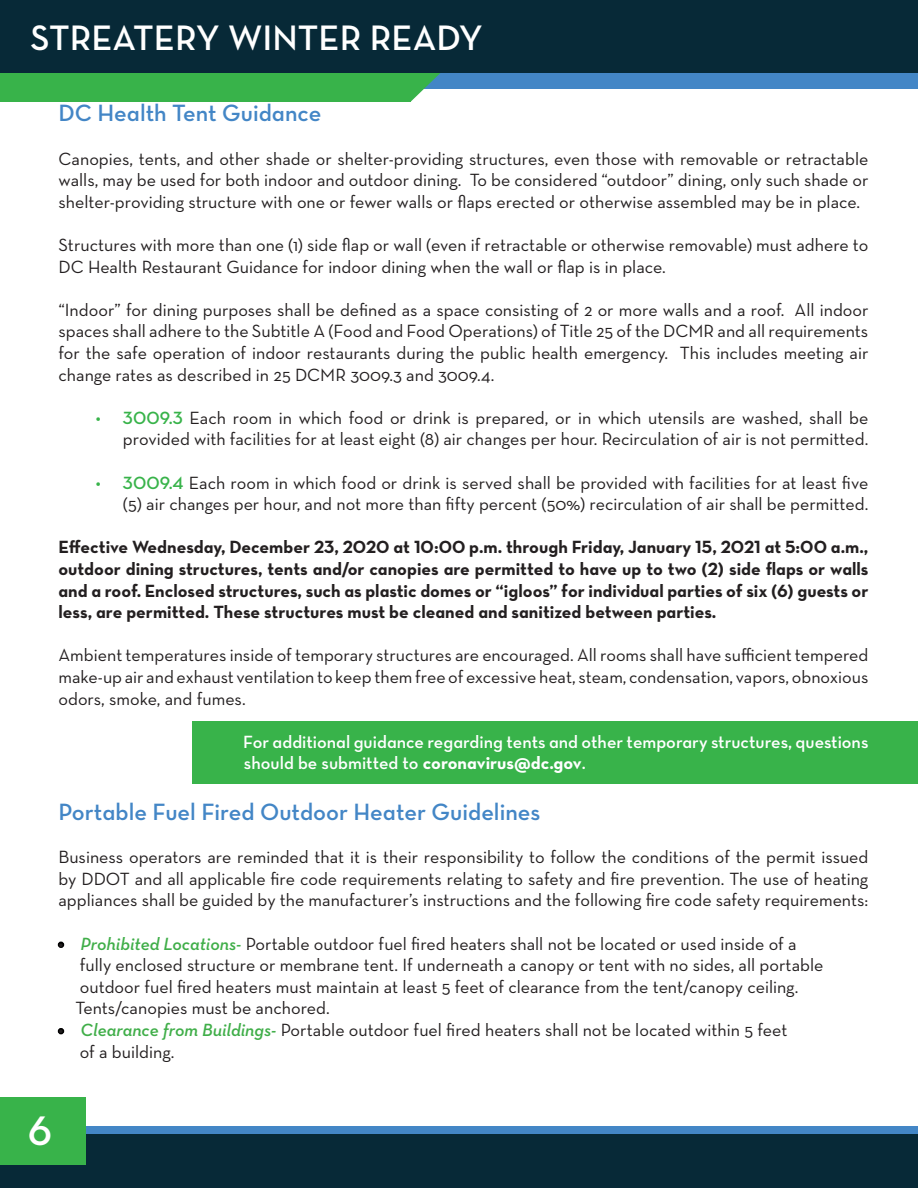
<style>
.page{position:relative;width:918px;height:1188px;background:#fff}
.page>*{position:absolute;margin:0;border:0;box-sizing:border-box;transform-origin:0 0}
.t1{font:42px "Neutra Text Demi Alt";color:#fff}
.t2{font:36px "Neutra Text Demi Alt";color:#fff}
.t3{font:24px "Neutra Text Demi Alt";color:#4386c6}
.t4{font:18px/21.6px "Neutra Text";color:#231f20;text-align:justify}
.t5{font:18px/21.6px "Neutra Text Bold Alt";color:#231f20;text-align:justify}
.t6{font:18px/21.6px "Neutra Text Demi Alt";color:#fff}
.s1{font-family:"Neutra Text Demi Alt";color:#38b34a}
.s2{font-family:"Neutra Text Bold Alt"}
.s3{color:#000}
.s4{font-weight:600;font-style:italic;color:#40ae49}
</style>
<div class="page">
<div style="left:240px;top:41px;width:678px;height:47px;background:#4386c6"></div>
<div style="left:36px;top:1126px;width:882px;height:48px;background:#4386c6"></div>
<svg style="left:410px;top:73px;width:47px;height:29px"></svg>
<div style="left:0;top:66px;width:410px;height:36px;background:#38b34a"></div>
<div style="left:0;top:0;width:918px;height:73px;background:#072937"></div>
<div style="left:0;top:1134px;width:918px;height:54px;background:#072937"></div>
<div style="left:0;top:1097px;width:86px;height:67px;background:#38b34a"></div>
<div style="left:193px;top:722px;width:725px;height:62px;background:#38b34a"></div>
<h2 class="t2" style="left:31px;top:15px;width:454px">STREATERY WINTER READY</h2>
<h3 class="t3" style="left:58px;top:99px;width:264px">DC Health Tent Guidance</h3>
<p class="t4" style="left:58px;top:147px;width:811px">Canopies, tents, and other shade or shelter-providing structures, even those with removable or retractable walls, may be used for both indoor and outdoor dining. To be considered “outdoor” dining, only such shade or shelter-providing structure with one or fewer walls or flaps erected or otherwise assembled may be in place.</p>
<p class="t4" style="left:58px;top:234px;width:811px">Structures with more than one (1) side flap or wall (even if retractable or otherwise removable) must adhere to<br>DC Health Restaurant Guidance for indoor dining when the wall or flap is in place.</p>
<p class="t4" style="left:58px;top:299px;width:812px">“Indoor” for dining purposes shall be defined as a space consisting of 2 or more walls and a roof. All indoor spaces shall adhere to the Subtitle A (Food and Food Operations) of Title 25 of the DCMR and all requirements for the safe operation of indoor restaurants during the public health emergency. This includes meeting air change rates as described in 25 DCMR 3009.3 and 3009.4.</p>
<p class="t4" style="left:96px;top:407px;width:774px;text-align:right"><span class="s1">• 3009.3</span> Each room in which food or drink is prepared, or in which utensils are washed, shall be provided with facilities for at least eight (8) air changes per hour. Recirculation of air is not permitted.</p>
<p class="t4" style="left:96px;top:471px;width:774px;text-align:right"><span class="s1">• 3009.4</span> Each room in which food or drink is served shall be provided with facilities for at least five (5) air changes per hour, and not more than fifty percent (50%) recirculation of air shall be permitted.</p>
<p class="t5" style="left:58px;top:536px;width:812px">Effective Wednesday, December 23, 2020 at 10:00 p.m. through Friday, January 15, 2021 at 5:00 a.m., outdoor dining structures, tents and/or canopies are permitted to have up to two (2) side flaps or walls and a roof. Enclosed structures, such as plastic domes or “igloos” for individual parties of six (6) guests or less, are permitted. These structures must be cleaned and sanitized between parties.</p>
<p class="t4" style="left:58px;top:644px;width:812px">Ambient temperatures inside of temporary structures are encouraged. All rooms shall have sufficient tempered make-up air and exhaust ventilation to keep them free of excessive heat, steam, condensation, vapors, obnoxious odors, smoke, and fumes.</p>
<p class="t6" style="left:243px;top:731px;width:627px">For additional guidance regarding tents and other temporary structures, questions should be submitted to <span class="s2">coronavirus@dc.gov</span>.</p>
<h3 class="t3" style="left:58px;top:797px;width:483px">Portable Fuel Fired Outdoor Heater Guidelines</h3>
<p class="t4" style="left:58px;top:846px;width:812px">Business operators are reminded that it is their responsibility to follow the conditions of the permit issued by DDOT and all applicable fire code requirements relating to safety and fire prevention. The use of heating appliances shall be guided by the manufacturer’s instructions and the following fire code safety requirements:</p>
<p class="t4" style="left:76px;top:932px;width:749px;text-align:left;text-indent:-17px"><span class="s3">•</span> <span class="s4">Prohibited Locations-</span> Portable outdoor fuel fired heaters shall not be located or used inside of a fully enclosed structure or membrane tent. If underneath a canopy or tent with no sides, all portable outdoor fuel fired heaters must maintain at least 5 feet of clearance from the tent/canopy ceiling.<br>Tents/canopies must be anchored.</p>
<p class="t4" style="left:80px;top:1019px;width:709px;text-indent:-21px"><span class="s3">•</span> <span class="s4">Clearance from Buildings-</span> Portable outdoor fuel fired heaters shall not be located within 5 feet of a building.</p>
<h1 class="t1" style="left:28px;top:1105px;width:26px">6</h1>
</div>
